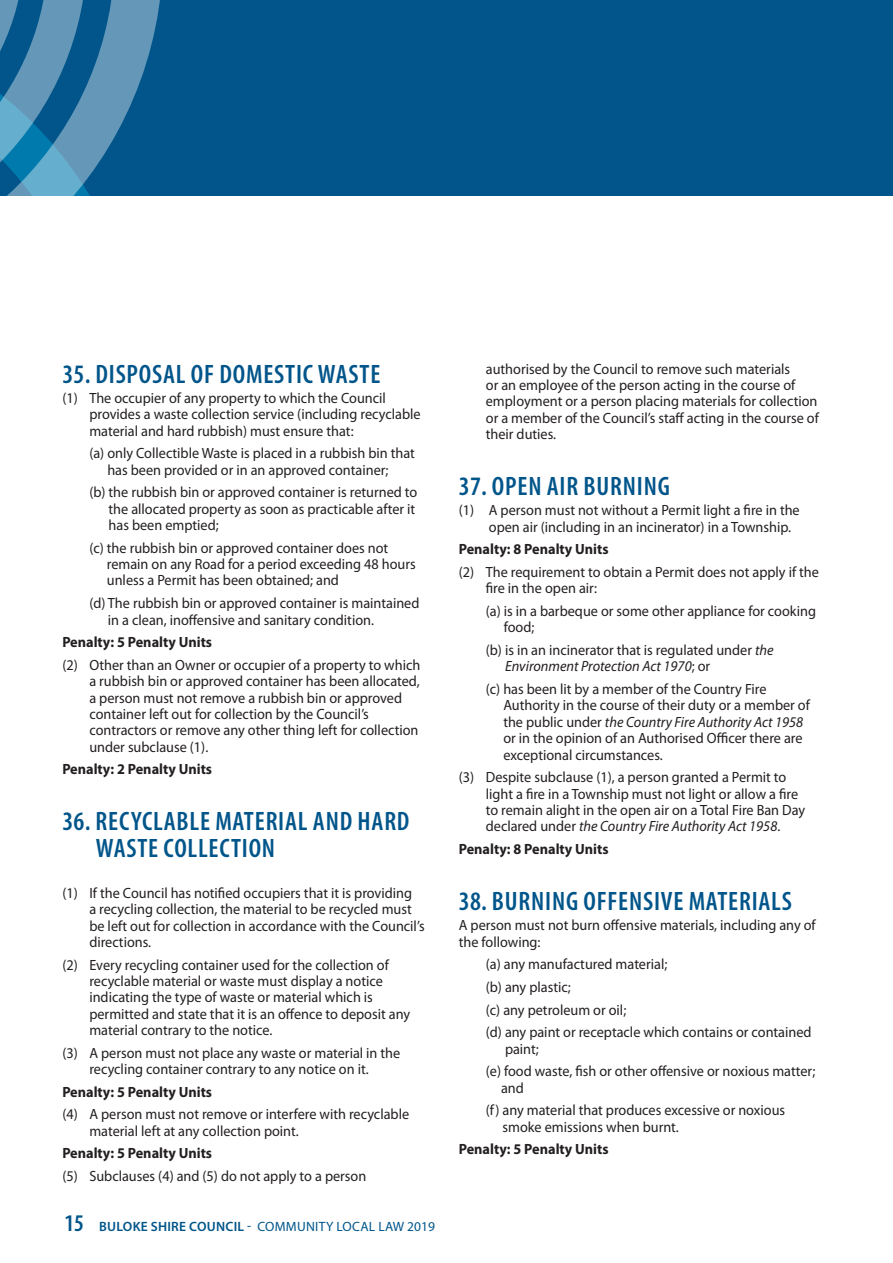
<style>
.page{position:relative;width:893px;height:1263px;background:#fff}
.page>*{position:absolute;margin:0;border:0;box-sizing:border-box;transform-origin:0 0}
.t1{font:600 condensed 26.7px/26.7px "Myriad Pro";letter-spacing:.03em;color:#01558a}
.t2{font:14.85px/16.4px "Myriad Pro";color:#231f20;scale:.96 1}
.t3{font:700 14.85px "Myriad Pro";color:#231f20;scale:.96 1}
.t4{font:13.5px "Myriad Pro";letter-spacing:.02em;color:#01558a}
.s1{font-weight:600;font-stretch:condensed;font-size:24px}
.s2{font-weight:600}
.s3{font-style:italic}
</style>
<div class="page">
<div style="left:0;top:0;width:893px;height:196px;background:#01558a"></div>
<svg style="left:0;top:0;width:160px;height:196px"></svg>
<h1 class="t1" style="left:62px;top:360px;width:320px">35. DISPOSAL OF DOMESTIC WASTE</h1>
<p class="t2" style="left:89px;top:390px;width:347px;text-indent:-27px">(1) The occupier of any property to which the Council provides a waste collection service (including recyclable material and hard rubbish) must ensure that:</p>
<p class="t2" style="left:89px;top:445px;width:341px;text-align:center">(a) only Collectible Waste is placed in a rubbish bin that has been provided or in an approved container;</p>
<p class="t2" style="left:109px;top:484px;width:323px;text-indent:-19px">(b) the rubbish bin or approved container is returned to the allocated property as soon as practicable after it has been emptied;</p>
<p class="t2" style="left:107px;top:539px;width:323px;text-indent:-18px">(c) the rubbish bin or approved container does not remain on any Road for a period exceeding 48 hours unless a Permit has been obtained; and</p>
<p class="t2" style="left:108px;top:595px;width:326px;text-indent:-19px">(d) The rubbish bin or approved container is maintained in a clean, inoffensive and sanitary condition.</p>
<p class="t3" style="left:62px;top:634px;width:158px">Penalty: 5 Penalty Units</p>
<p class="t2" style="left:89px;top:656px;width:346px;text-indent:-27px">(2) Other than an Owner or occupier of a property to which a rubbish bin or approved container has been allocated, a person must not remove a rubbish bin or approved container left out for collection by the Council’s contractors or remove any other thing left for collection under subclause (1).</p>
<p class="t3" style="left:62px;top:761px;width:158px">Penalty: 2 Penalty Units</p>
<h1 class="t1" style="left:96px;top:807px;width:315px;text-indent:-33px">36. RECYCLABLE MATERIAL AND HARD<br>WASTE COLLECTION</h1>
<p class="t2" style="left:89px;top:885px;width:351px;text-indent:-27px">(1) If the Council has notified occupiers that it is providing<br>a recycling collection, the material to be recycled must be left out for collection in accordance with the Council’s directions.</p>
<p class="t2" style="left:89px;top:956px;width:336px;text-indent:-27px">(2) Every recycling container used for the collection of recyclable material or waste must display a notice indicating the type of waste or material which is permitted and state that it is an offence to deposit any material contrary to the notice.</p>
<p class="t2" style="left:62px;top:1044px;width:354px;text-align:center">(3) A person must not place any waste or material in the recycling container contrary to any notice on it.</p>
<p class="t3" style="left:62px;top:1083px;width:158px">Penalty: 5 Penalty Units</p>
<p class="t2" style="left:89px;top:1106px;width:335px;text-indent:-27px">(4) A person must not remove or interfere with recyclable material left at any collection point.</p>
<p class="t3" style="left:62px;top:1145px;width:158px">Penalty: 5 Penalty Units</p>
<p class="t2" style="left:62px;top:1168px;width:318px">(5) Subclauses (4) and (5) do not apply to a person</p>
<p class="t4" style="left:64px;top:1218px;width:372px"><span class="s1">15</span> <span class="s2">BULOKE SHIRE COUNCIL</span> - COMMUNITY LOCAL LAW 2019</p>
<p class="t2" style="left:486px;top:360px;width:348px">authorised by the Council to remove such materials<br>or an employee of the person acting in the course of employment or a person placing materials for collection or a member of the Council’s staff acting in the course of their duties.</p>
<h1 class="t1" style="left:459px;top:472px;width:213px">37. OPEN AIR BURNING</h1>
<p class="t2" style="left:489px;top:502px;width:325px;text-indent:-30px">(1) A person must not without a Permit light a fire in the open air (including in an incinerator) in a Township.</p>
<p class="t3" style="left:459px;top:541px;width:158px">Penalty: 8 Penalty Units</p>
<p class="t2" style="left:486px;top:564px;width:349px;text-indent:-27px">(2) The requirement to obtain a Permit does not apply if the fire in the open air:</p>
<p class="t2" style="left:504px;top:603px;width:327px;text-indent:-18px">(a) is in a barbeque or some other appliance for cooking food;</p>
<p class="t2" style="left:505px;top:642px;width:281px;text-indent:-19px">(b) is in an incinerator that is regulated under <span class="s3">the<br>Environment Protection Act 1970</span>; or</p>
<p class="t2" style="left:503px;top:681px;width:321px;text-indent:-18px">(c) has been lit by a member of the Country Fire Authority in the course of their duty or a member of the public under <span class="s3">the Country Fire Authority Act 1958 </span>or in the opinion of an Authorised Officer there are exceptional circumstances.</p>
<p class="t2" style="left:486px;top:769px;width:334px;text-indent:-27px">(3) Despite subclause (1), a person granted a Permit to light a fire in a Township must not light or allow a fire to remain alight in the open air on a Total Fire Ban Day declared under <span class="s3">the Country Fire Authority Act 1958</span>.</p>
<p class="t3" style="left:459px;top:840px;width:158px">Penalty: 8 Penalty Units</p>
<h1 class="t1" style="left:459px;top:887px;width:335px">38. BURNING OFFENSIVE MATERIALS</h1>
<p class="t2" style="left:459px;top:917px;width:373px">A person must not burn offensive materials, including any of the following:</p>
<p class="t2" style="left:486px;top:953px;width:341px;line-height:22.6px">(a) any manufactured material;<br>(b) any plastic;<br>(c) any petroleum or oil;<br>(d) any paint or receptacle which contains or contained</p>
<p class="t2" style="left:486px;top:1037px;width:345px;line-height:22.6px;text-indent:19px">paint;<br>(e) food waste, fish or other offensive or noxious matter;</p>
<p class="t2" style="left:486px;top:1076px;width:313px;line-height:22.6px;text-indent:15px">and<br>(f) any material that produces excessive or noxious</p>
<p class="t2" style="left:503px;top:1118px;width:185px">smoke emissions when burnt.</p>
<p class="t3" style="left:459px;top:1141px;width:158px">Penalty: 5 Penalty Units</p>
</div>
